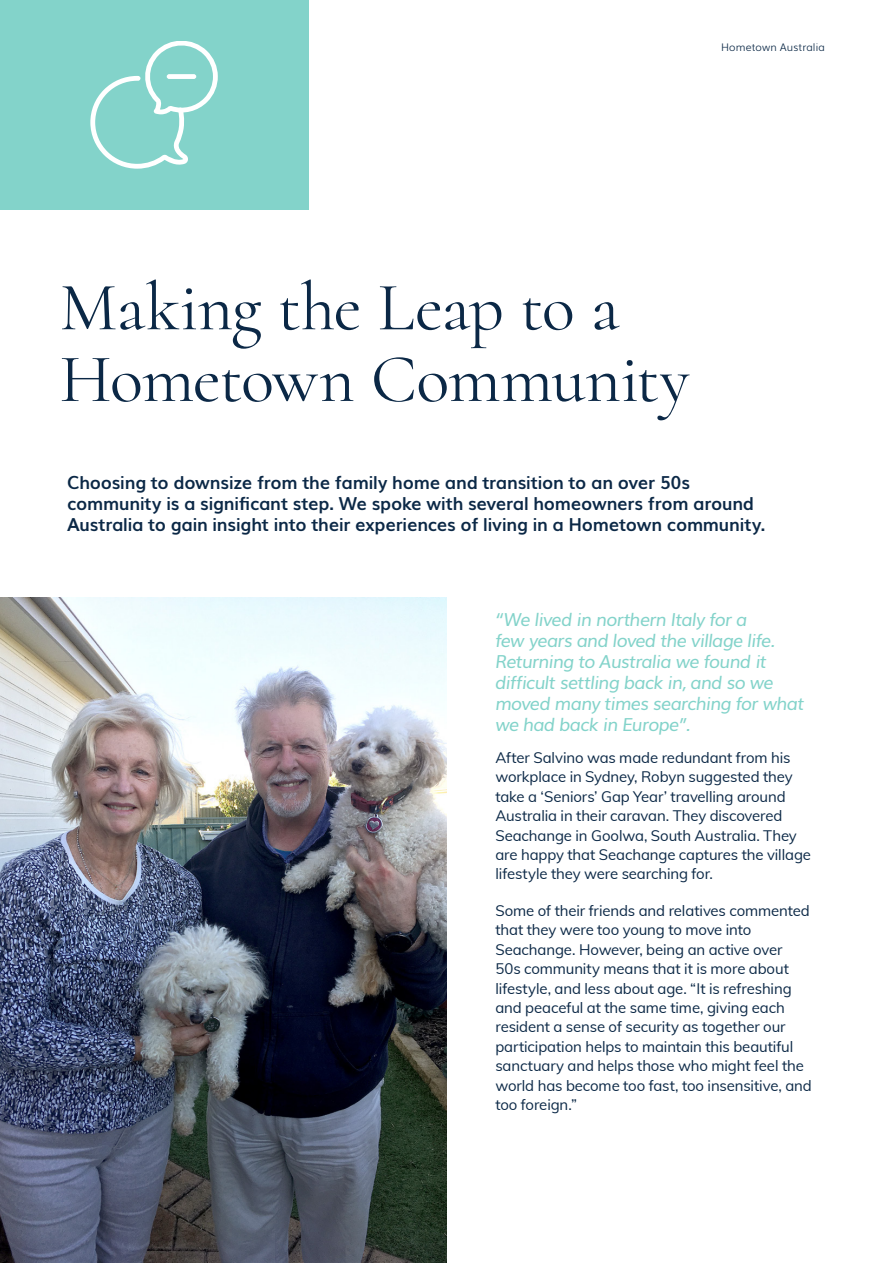
<style>
.page{position:relative;width:893px;height:1263px;background:#fff}
.page>*{position:absolute;margin:0;border:0;box-sizing:border-box;transform-origin:0 0}
.Heading{font:68.7px/71.7px "Cormorant";letter-spacing:-.015em;color:#0b2846}
.Muli_Reg_9_12{font:700 18px/20.9px "Muli";letter-spacing:-.01em;color:#0b2846}
.Muli_Reg_9_12-2{font:italic 18px/20.9px "Muli";letter-spacing:-.04em;color:#83d3ca}
.Muli_Reg_9_12-3{font:15px/19.5px "Muli";letter-spacing:-.01em;color:#0b2846}
.t1{font:300 10.5px "Muli";letter-spacing:.01em;color:#0b2846}
</style>
<div class="page">
<div style="left:0;top:0;width:308px;height:209px;background:#83d3ca"></div>
<svg style="left:90px;top:41px;width:128px;height:128px"></svg>
<img style="left:0;top:597px;width:446px;height:666px">
<p class="t1" style="left:721px;top:39px;width:105px">Hometown Australia</p>
<p class="Heading" style="left:60px;top:271px;width:632px">Making the Leap to a<br>Hometown Community</p>
<p class="Muli_Reg_9_12" style="left:67px;top:471px;width:700px">Choosing to downsize from the family home and transition to an over 50s community is a significant step. We spoke with several homeowners from around<br>Australia to gain insight into their experiences of living in a Hometown community.</p>
<p class="Muli_Reg_9_12-2" style="left:495px;top:608px;width:311px">“We lived in northern Italy for a<br>few years and loved the village life.<br>Returning to Australia we found it difficult settling back in, and so we moved many times searching for what we had back in Europe”.</p>
<p class="Muli_Reg_9_12-3" style="left:495px;top:747px;width:317px">After Salvino was made redundant from his workplace in Sydney, Robyn suggested they take a ‘Seniors’ Gap Year’ travelling around Australia in their caravan. They discovered Seachange in Goolwa, South Australia. They are happy that Seachange captures the village lifestyle they were searching for.</p>
<p class="Muli_Reg_9_12-3" style="left:495px;top:900px;width:318px">Some of their friends and relatives commented that they were too young to move into Seachange. However, being an active over<br>50s community means that it is more about lifestyle, and less about age. “It is refreshing and peaceful at the same time, giving each resident a sense of security as together our participation helps to maintain this beautiful sanctuary and helps those who might feel the world has become too fast, too insensitive, and too foreign.”</p>
</div>
